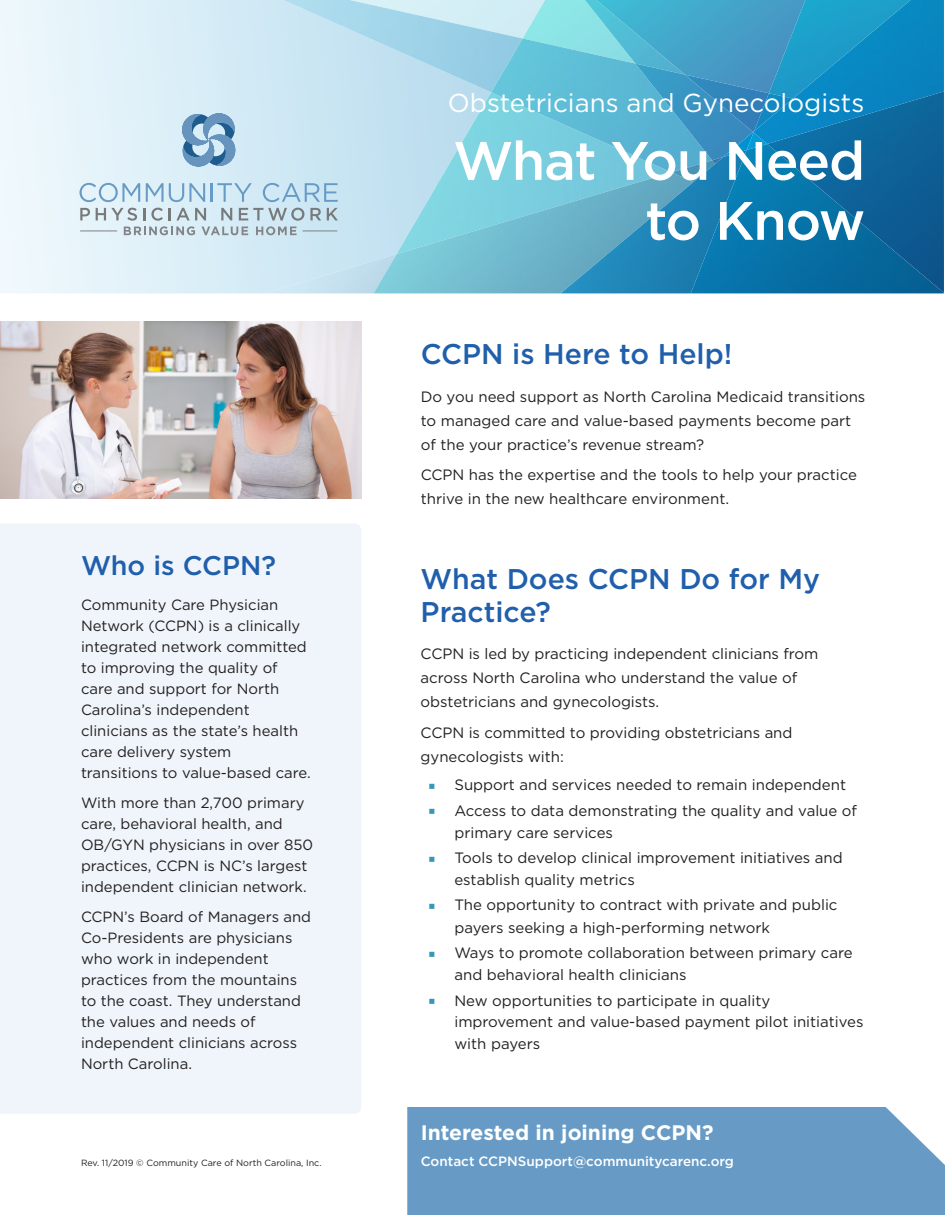
<style>
.page{position:relative;width:945px;height:1215px;background:#fff}
.page>*{position:absolute;margin:0;border:0;box-sizing:border-box;transform-origin:0 0}
.t1{font:500 54px/60px "Gotham";letter-spacing:-.02em;color:#fff;text-align:right}
.t2{font:500 28.5px/33px "Gotham";color:#205fab}
.Pull_out_sub{font:500 27px "Gotham";color:#205fab}
.t3{font:25.95px "Gotham";color:#fff}
.Contact_sub{font:700 21px "Gotham";color:#fff}
.Sub_sub{font:15px/21.8px "Gotham";color:#231f20}
.Intro_body{font:15px/24px "Gotham";color:#231f20}
.Pull_out_body{font:14.85px/21px "Gotham";color:#231f20}
.Contact{font:500 13.5px "Gotham";color:#fff}
.Pull_quote{font:9px "Gotham";color:#231f20}
</style>
<div class="page">
<div style="left:0;top:524px;width:361px;height:590px;background:#eff5fa"></div>
<img style="left:523px;top:0;width:62px;height:38px">
<img style="left:0;top:0;width:397px;height:293px">
<img style="left:397px;top:92px;width:94px;height:80px">
<img style="left:283px;top:0;width:240px;height:92px">
<img style="left:491px;top:38px;width:144px;height:134px">
<img style="left:585px;top:0;width:11px;height:75px">
<img style="left:635px;top:93px;width:77px;height:57px">
<img style="left:596px;top:0;width:158px;height:93px">
<img style="left:685px;top:75px;width:69px;height:57px">
<img style="left:754px;top:0;width:190px;height:144px">
<img style="left:264px;top:254px;width:110px;height:39px">
<img style="left:374px;top:172px;width:187px;height:121px">
<svg style="left:712px;top:131px;width:42px;height:13px"></svg>
<img style="left:561px;top:150px;width:130px;height:143px">
<img style="left:691px;top:144px;width:76px;height:149px">
<img style="left:767px;top:91px;width:177px;height:202px">
<div style="left:407px;top:1107px;width:538px;height:108px;background:#679bc6"></div>
<svg style="left:180px;top:111px;width:58px;height:58px;background:#8db2cf"></svg>
<svg style="left:80px;top:183px;width:60px;height:19px"></svg>
<svg style="left:146px;top:183px;width:59px;height:19px"></svg>
<svg style="left:211px;top:183px;width:41px;height:19px"></svg>
<svg style="left:263px;top:183px;width:75px;height:19px"></svg>
<svg style="left:80px;top:208px;width:10px;height:12px"></svg>
<svg style="left:310px;top:208px;width:11px;height:12px"></svg>
<svg style="left:327px;top:208px;width:11px;height:12px"></svg>
<hr style="left:303px;top:230px;width:34px;height:1px;background:#828487">
<svg style="left:96px;top:208px;width:208px;height:27px;background:#c1d1d8"></svg>
<hr style="left:80px;top:230px;width:37px;height:1px;background:#828487">
<img style="left:0;top:321px;width:361px;height:177px">
<p class="Pull_out_sub" style="left:81px;top:548px;width:197px">Who is CCPN?</p>
<p class="Pull_out_body" style="left:81px;top:594px;width:231px">Community Care Physician<br>Network (CCPN) is a clinically integrated network committed to improving the quality of care and support for North<br>Carolina’s independent clinicians as the state’s health care delivery system transitions to value-based care.</p>
<p class="Pull_out_body" style="left:81px;top:792px;width:234px">With more than 2,700 primary care, behavioral health, and<br>OB/GYN physicians in over 850 practices, CCPN is NC’s largest independent clinician network.</p>
<p class="Pull_out_body" style="left:81px;top:906px;width:232px">CCPN’s Board of Managers and<br>Co-Presidents are physicians who work in independent practices from the mountains to the coast. They understand the values and needs of independent clinicians across<br>North Carolina.</p>
<p class="Pull_quote" style="left:81px;top:1157px;width:242px">Rev. 11/2019 © Community Care of North Carolina, Inc.</p>
<p class="t3" style="left:448px;top:86px;width:418px">Obstetricians and Gynecologists</p>
<p class="t1" style="left:453px;top:130px;width:414px">What You Need to Know</p>
<p class="t2" style="left:421px;top:337px;width:313px">CCPN is Here to Help!</p>
<p class="Sub_sub" style="left:421px;top:384px;width:446px;line-height:24px">Do you need support as North Carolina Medicaid transitions to managed care and value-based payments become part of the your practice’s revenue stream?</p>
<p class="Sub_sub" style="left:421px;top:463px;width:438px;line-height:24px">CCPN has the expertise and the tools to help your practice thrive in the new healthcare environment.</p>
<p class="t2" style="left:421px;top:562px;width:401px">What Does CCPN Do for My<br>Practice?</p>
<p class="Intro_body" style="left:421px;top:641px;width:399px">CCPN is led by practicing independent clinicians from across North Carolina who understand the value of obstetricians and gynecologists.</p>
<p class="Intro_body" style="left:421px;top:720px;width:373px">CCPN is committed to providing obstetricians and gynecologists with:</p>
<p class="Sub_sub" style="left:454px;top:774px;width:393px">Support and services needed to remain independent</p>
<p class="Sub_sub" style="left:454px;top:799px;width:404px">Access to data demonstrating the quality and value of primary care services</p>
<p class="Sub_sub" style="left:454px;top:847px;width:390px">Tools to develop clinical improvement initiatives and establish quality metrics</p>
<p class="Sub_sub" style="left:454px;top:894px;width:385px;line-height:22.5px">The opportunity to contract with private and public payers seeking a high-performing network</p>
<p class="Sub_sub" style="left:454px;top:942px;width:400px">Ways to promote collaboration between primary care and behavioral health clinicians</p>
<p class="Sub_sub" style="left:454px;top:989px;width:411px">New opportunities to participate in quality improvement and value-based payment pilot initiatives with payers</p>
<p class="Contact_sub" style="left:421px;top:1120px;width:294px">Interested in joining CCPN?</p>
<p class="Contact" style="left:421px;top:1153px;width:315px">Contact CCPNSupport@communitycarenc.org</p>
</div>
